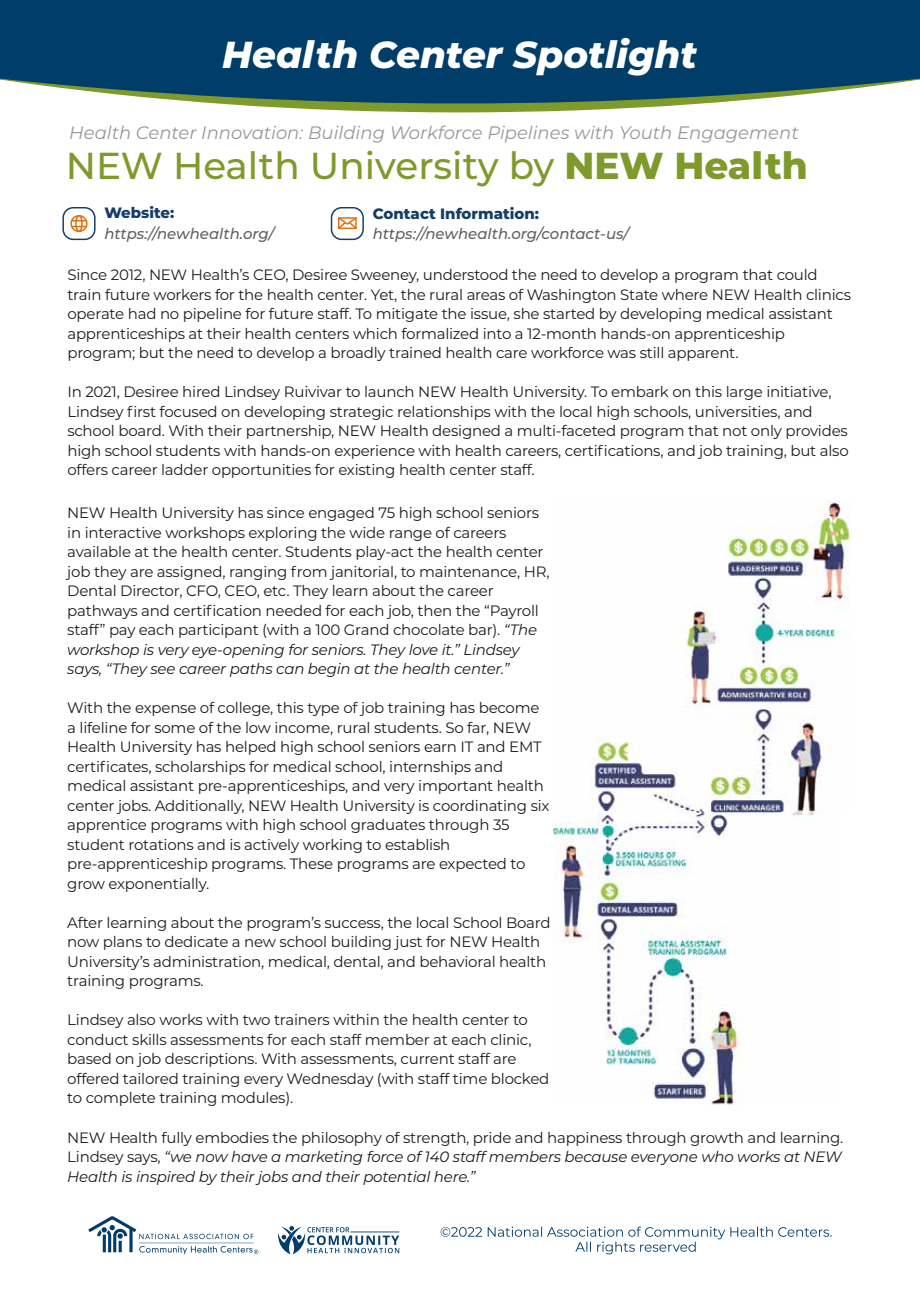
<style>
.page{position:relative;width:920px;height:1290px;background:#fff}
.page>*{position:absolute;margin:0;border:0;box-sizing:border-box;transform-origin:0 0}
.t1{font:500 37.5px "Montserrat";color:#7e9a2a}
.t2{font:italic 800 37.5px "Montserrat";color:#fff}
.t3{font:italic 18px "Montserrat";color:#999898}
.t4{font:15px/19.5px "Montserrat";letter-spacing:-.015em;color:#1d1d1b}
.t5{font:italic 15px/19.5px "Montserrat";letter-spacing:-.015em;color:#1d1d1b;text-align:justify}
.t6{font:italic 500 15px "Montserrat";color:#616160}
.t7{font:800 15px "Montserrat";color:#143d68}
.s1{font-weight:800}
.s2{font-style:italic}
.s3{font-style:normal}
</style>
<div class="page">
<div style="left:0;top:0;width:920px;height:79px;background:#003d69"></div>
<svg style="left:0;top:79px;width:920px;height:33px"></svg>
<svg style="left:278px;top:1226px;width:121px;height:28px"></svg>
<svg style="left:88px;top:1216px;width:170px;height:38px"></svg>
<svg style="left:441px;top:1227px;width:41px;height:10px"></svg>
<svg style="left:488px;top:1226px;width:344px;height:28px"></svg>
<img style="left:553px;top:810px;width:262px;height:295px">
<img style="left:590px;top:501px;width:260px;height:309px">
<svg style="left:62px;top:207px;width:34px;height:33px"></svg>
<svg style="left:331px;top:207px;width:33px;height:33px"></svg>
<h1 class="t2" style="left:222px;top:27px;width:477px">Health Center Spotlight</h1>
<p class="t3" style="left:69px;top:121px;width:731px">Health Center Innovation: Building Workforce Pipelines with Youth Engagement</p>
<h1 class="t1" style="left:66px;top:139px;width:743px">NEW Health University by <span class="s1">NEW Health</span></h1>
<p class="t7" style="left:104px;top:202px;width:71px">Website:</p>
<p class="t6" style="left:104px;top:223px;width:171px">https://newhealth.org/</p>
<p class="t7" style="left:373px;top:202px;width:168px">Contact Information:</p>
<p class="t6" style="left:373px;top:224px;width:258px">https://newhealth.org/contact-us/</p>
<p class="t4" style="left:67px;top:265px;width:785px">Since 2012, NEW Health’s CEO, Desiree Sweeney, understood the need to develop a program that could train future workers for the health center. Yet, the rural areas of Washington State where NEW Health clinics operate had no pipeline for future staff. To mitigate the issue, she started by developing medical assistant apprenticeships at their health centers which formalized into a 12-month hands-on apprenticeship program; but the need to develop a broadly trained health care workforce was still apparent.</p>
<p class="t4" style="left:67px;top:382px;width:783px">In 2021, Desiree hired Lindsey Ruivivar to launch NEW Health University. To embark on this large initiative, Lindsey first focused on developing strategic relationships with the local high schools, universities, and school board. With their partnership, NEW Health designed a multi-faceted program that not only provides high school students with hands-on experience with health careers, certifications, and job training, but also offers career ladder opportunities for existing health center staff.</p>
<p class="t4" style="left:67px;top:502px;width:484px">NEW Health University has since engaged 75 high school seniors in interactive workshops exploring the wide range of careers available at the health center. Students play-act the health center job they are assigned, ranging from janitorial, to maintenance, HR, Dental Director, CFO, CEO, etc. They learn about the career pathways and certification needed for each job, then the “Payroll staff” pay each participant (with a 100 Grand chocolate bar). <span class="s2">“The workshop is very eye-opening for seniors. They love it.” Lindsey says, “They see career paths can begin at the health center.”</span></p>
<p class="t4" style="left:67px;top:697px;width:484px">With the expense of college, this type of job training has become a lifeline for some of the low income, rural students. So far, NEW Health University has helped high school seniors earn IT and EMT certificates, scholarships for medical school, internships and medical assistant pre-apprenticeships, and very important health center jobs. Additionally, NEW Health University is coordinating six apprentice programs with high school graduates through 35 student rotations and is actively working to establish pre-apprenticeship programs. These programs are expected to grow exponentially.</p>
<p class="t4" style="left:67px;top:912px;width:485px">After learning about the program’s success, the local School Board now plans to dedicate a new school building just for NEW Health University’s administration, medical, dental, and behavioral health training programs.</p>
<p class="t4" style="left:67px;top:1009px;width:484px">Lindsey also works with two trainers within the health center to conduct skills assessments for each staff member at each clinic, based on job descriptions. With assessments, current staff are offered tailored training every Wednesday (with staff time blocked to complete training modules).</p>
<p class="t5" style="left:67px;top:1127px;width:778px"><span class="s3">NEW Health fully embodies the philosophy of strength, pride and happiness through growth and learning.<br>Lindsey says,</span> “we now have a marketing force of 140 staff members because everyone who works at NEW Health is inspired by their jobs and their potential here.”</p>
</div>
